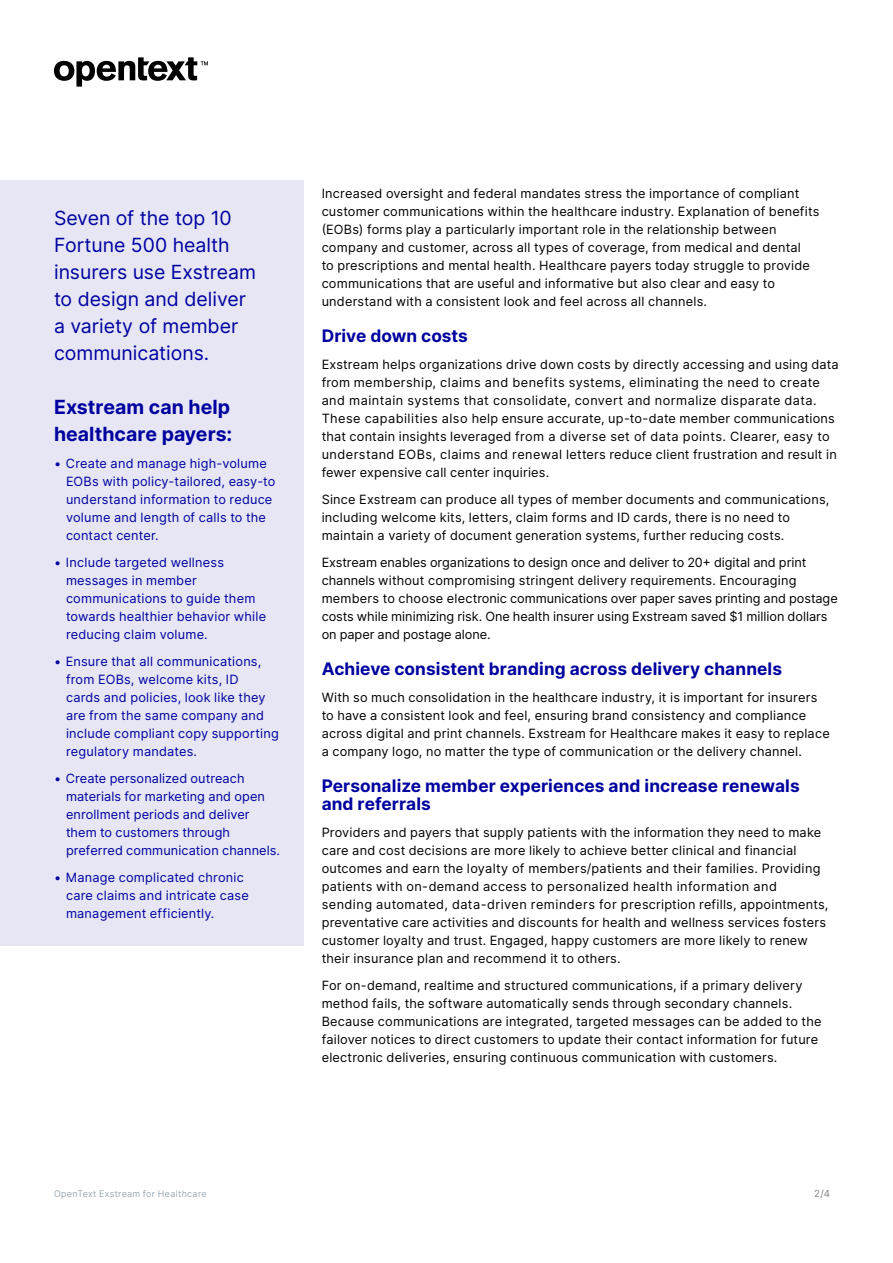
<style>
.page{position:relative;width:893px;height:1263px;background:#fff}
.page>*{position:absolute;margin:0;border:0;box-sizing:border-box;transform-origin:0 0}
.Sidebar_Stat{font:19.5px/27px "Inter";color:#00009f}
.Sidebar_Header_-_ins{font:700 19.5px/27px "Inter";color:#00009f}
.t1{font:700 17.25px/18px "Inter";letter-spacing:.005em;color:#00009f}
.Body{font:12.75px/18px "Inter";letter-spacing:.015em;color:#000}
.t2{font:12.75px/18px "Inter";letter-spacing:.015em;color:#00009f}
.Body-2{font:12.75px/18px "Inter";letter-spacing:-.005em;color:#000}
.t3{font:9.75px "Inter";color:#808080}
.t4{font:300 9px "Inter";letter-spacing:.035em;color:#7e929f}
</style>
<div class="page">
<svg style="left:54px;top:57px;width:154px;height:30px"></svg>
<div style="left:0;top:180px;width:304px;height:765px;background:#e6e6f5"></div>
<p class="Sidebar_Stat" style="left:54px;top:204px;width:204px">Seven of the top 10<br>Fortune 500 health insurers use Exstream to design and deliver a variety of member communications.</p>
<p class="Sidebar_Header_-_ins" style="left:54px;top:393px;width:180px">Exstream can help healthcare payers:</p>
<p class="t2" style="left:66px;top:454px;width:211px;text-indent:-12px">• Create and manage high-volume<br>EOBs with policy-tailored, easy-to understand information to reduce volume and length of calls to the contact center.</p>
<p class="t2" style="left:66px;top:553px;width:202px;text-indent:-12px">• Include targeted wellness messages in member communications to guide them towards healthier behavior while reducing claim volume.</p>
<p class="t2" style="left:66px;top:652px;width:214px;text-indent:-12px">• Ensure that all communications, from EOBs, welcome kits, ID<br>cards and policies, look like they are from the same company and include compliant copy supporting regulatory mandates.</p>
<p class="t2" style="left:66px;top:769px;width:216px;text-indent:-12px">• Create personalized outreach materials for marketing and open enrollment periods and deliver them to customers through preferred communication channels.</p>
<p class="t2" style="left:66px;top:868px;width:184px;text-indent:-12px">• Manage complicated chronic care claims and intricate case management efficiently.</p>
<p class="Body" style="left:322px;top:184px;width:499px">Increased oversight and federal mandates stress the importance of compliant customer communications within the healthcare industry. Explanation of benefits (EOBs) forms play a particularly important role in the relationship between company and customer, across all types of coverage, from medical and dental<br>to prescriptions and mental health. Healthcare payers today struggle to provide communications that are useful and informative but also clear and easy to understand with a consistent look and feel across all channels.</p>
<h3 class="t1" style="left:322px;top:326px;width:148px">Drive down costs</h3>
<p class="Body" style="left:322px;top:355px;width:519px">Exstream helps organizations drive down costs by directly accessing and using data from membership, claims and benefits systems, eliminating the need to create and maintain systems that consolidate, convert and normalize disparate data.<br>These capabilities also help ensure accurate, up-to-date member communications that contain insights leveraged from a diverse set of data points. Clearer, easy to understand EOBs, claims and renewal letters reduce client frustration and result in fewer expensive call center inquiries.</p>
<p class="Body" style="left:322px;top:490px;width:509px">Since Exstream can produce all types of member documents and communications, including welcome kits, letters, claim forms and ID cards, there is no need to maintain a variety of document generation systems, further reducing costs.</p>
<p class="Body-2" style="left:322px;top:553px;width:518px">Exstream enables organizations to design once and deliver to 20+ digital and print channels without compromising stringent delivery requirements. Encouraging members to choose electronic communications over paper saves printing and postage costs while minimizing risk. One health insurer using Exstream saved $1 million dollars on paper and postage alone.</p>
<h3 class="t1" style="left:322px;top:659px;width:462px">Achieve consistent branding across delivery channels</h3>
<p class="Body" style="left:322px;top:688px;width:510px">With so much consolidation in the healthcare industry, it is important for insurers to have a consistent look and feel, ensuring brand consistency and compliance across digital and print channels. Exstream for Healthcare makes it easy to replace a company logo, no matter the type of communication or the delivery channel.</p>
<h3 class="t1" style="left:322px;top:776px;width:479px">Personalize member experiences and increase renewals and referrals</h3>
<p class="Body" style="left:322px;top:823px;width:508px">Providers and payers that supply patients with the information they need to make care and cost decisions are more likely to achieve better clinical and financial outcomes and earn the loyalty of members/patients and their families. Providing patients with on-demand access to personalized health information and sending automated, data-driven reminders for prescription refills, appointments, preventative care activities and discounts for health and wellness services fosters customer loyalty and trust. Engaged, happy customers are more likely to renew their insurance plan and recommend it to others.</p>
<p class="Body" style="left:322px;top:976px;width:501px">For on-demand, realtime and structured communications, if a primary delivery method fails, the software automatically sends through secondary channels.<br>Because communications are integrated, targeted messages can be added to the failover notices to direct customers to update their contact information for future electronic deliveries, ensuring continuous communication with customers.</p>
<p class="t4" style="left:54px;top:1187px;width:154px">OpenText Exstream for Healthcare</p>
<p class="t3" style="left:814px;top:1186px;width:17px">2/4</p>
</div>
